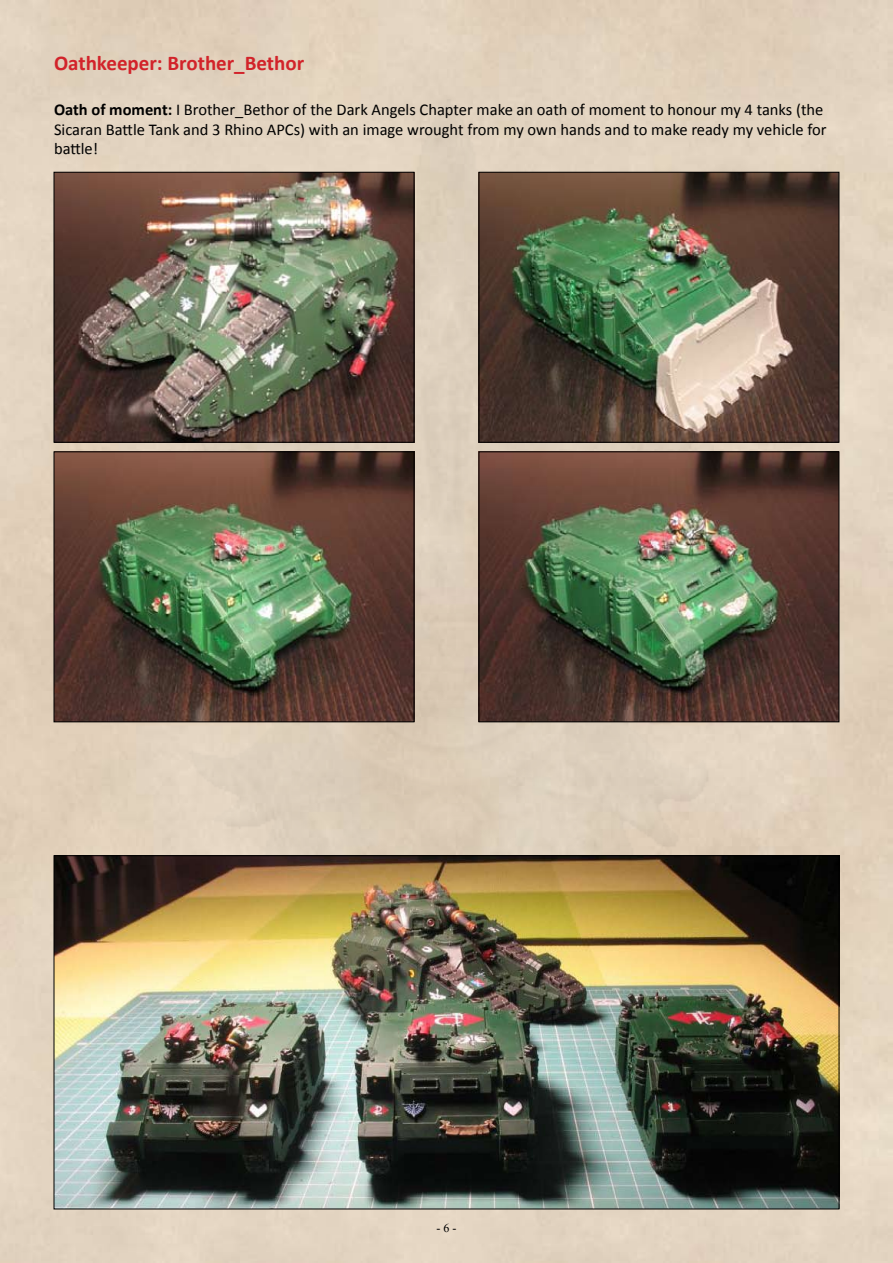
<style>
.page{position:relative;width:893px;height:1263px;background:#fff}
.page>*{position:absolute;margin:0;border:0;box-sizing:border-box;transform-origin:0 0}
.t1{font:700 21px "Calibri";color:#d2232a}
.t2{font:16.5px/19.8px "Calibri";color:#000}
.t3{font:12px "Times New Roman";color:#000}
.s1{font-weight:700}
</style>
<div class="page">
<img style="left:0;top:0;width:893px;height:1263px">
<img style="left:181px;top:100px;width:533px;height:755px">
<img style="left:56px;top:174px;width:356px;height:266px">
<div style="left:54px;top:172px;width:360px;height:270px;border:1px solid #000"></div>
<img style="left:481px;top:174px;width:356px;height:266px">
<div style="left:479px;top:172px;width:360px;height:270px;border:1px solid #000"></div>
<img style="left:56px;top:454px;width:356px;height:266px">
<div style="left:54px;top:452px;width:360px;height:270px;border:1px solid #000"></div>
<img style="left:481px;top:454px;width:356px;height:266px">
<div style="left:479px;top:452px;width:360px;height:270px;border:1px solid #000"></div>
<img style="left:56px;top:857px;width:781px;height:350px">
<p class="t1" style="left:54px;top:50px;width:252px">Oathkeeper: Brother_Bethor</p>
<p class="t2" style="left:54px;top:99px;width:774px"><span class="s1">Oath of moment:</span> I Brother_Bethor of the Dark Angels Chapter make an oath of moment to honour my 4 tanks (the<br>Sicaran Battle Tank and 3 Rhino APCs) with an image wrought from my own hands and to make ready my vehicle for battle!</p>
<p class="t3" style="left:436px;top:1219px;width:21px">- 6 -</p>
</div>
